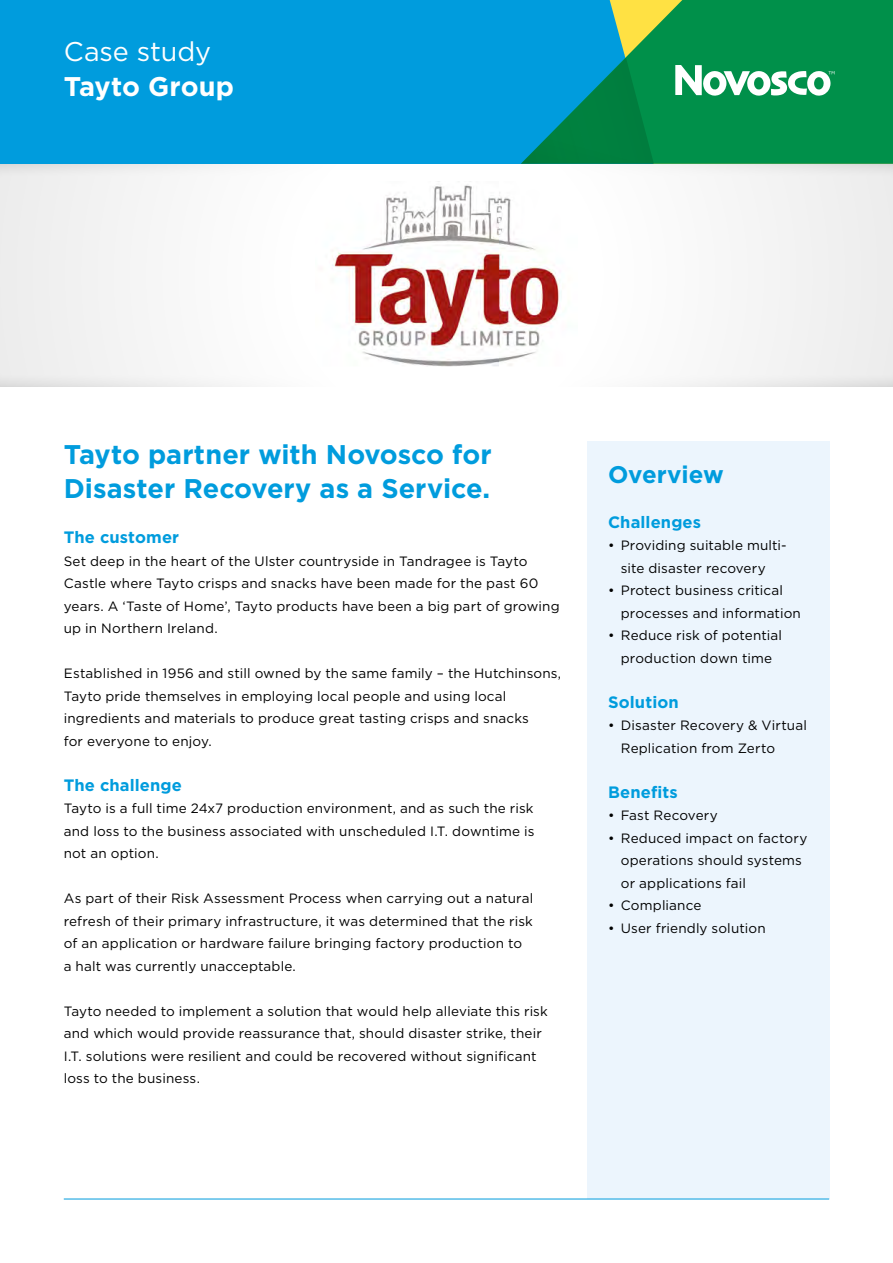
<style>
.page{position:relative;width:893px;height:1263px;background:#fff}
.page>*{position:absolute;margin:0;border:0;box-sizing:border-box;transform-origin:0 0}
.t1{font:700 27px/34.5px "Gotham HTF";color:#009cdd}
.t2{font:700 27px "Gotham HTF";color:#fff}
.t3{font:27px "Gotham HTF";letter-spacing:-.005em;color:#fff}
.t4{font:700 24px "Gotham HTF";letter-spacing:-.005em;color:#009cdd}
.t5{font:700 16.5px "Gotham HTF";letter-spacing:.005em;color:#009cdd}
.t6{font:13.5px/22.5px "Gotham HTF";letter-spacing:.01em;color:#000}
</style>
<div class="page">
<div style="left:0;top:153px;width:893px;height:235px;background:#f7f7f7"></div>
<div style="left:834px;top:0;width:59px;height:164px;background:#00904a"></div>
<svg style="left:0;top:0;width:834px;height:164px;background:#089bb4"></svg>
<div style="left:587px;top:441px;width:242px;height:758px;background:#ecf5fd"></div>
<hr style="left:64px;top:1199px;width:765px;height:1px;background:#009cdd">
<img style="left:334px;top:185px;width:225px;height:181px">
<h1 class="t3" style="left:64px;top:37px;width:149px">Case study</h1>
<h1 class="t2" style="left:64px;top:70px;width:172px">Tayto Group</h1>
<h1 class="t1" style="left:64px;top:436px;width:429px">Tayto partner with Novosco for<br>Disaster Recovery as a Service.</h1>
<p class="t5" style="left:64px;top:528px;width:117px">The customer</p>
<p class="t6" style="left:64px;top:550px;width:497px">Set deep in the heart of the Ulster countryside in Tandragee is Tayto Castle where Tayto crisps and snacks have been made for the past 60 years. A ‘Taste of Home’, Tayto products have been a big part of growing up in Northern Ireland.</p>
<p class="t6" style="left:64px;top:662px;width:499px">Established in 1956 and still owned by the same family – the Hutchinsons, Tayto pride themselves in employing local people and using local ingredients and materials to produce great tasting crisps and snacks<br>for everyone to enjoy.</p>
<p class="t5" style="left:64px;top:775px;width:120px">The challenge</p>
<p class="t6" style="left:64px;top:797px;width:472px;text-align:justify">Tayto is a full time 24x7 production environment, and as such the risk and loss to the business associated with unscheduled I.T. downtime is not an option.</p>
<p class="t6" style="left:64px;top:887px;width:471px">As part of their Risk Assessment Process when carrying out a natural refresh of their primary infrastructure, it was determined that the risk of an application or hardware failure bringing factory production to a halt was currently unacceptable.</p>
<p class="t6" style="left:64px;top:1000px;width:486px">Tayto needed to implement a solution that would help alleviate this risk and which would provide reassurance that, should disaster strike, their I.T. solutions were resilient and could be recovered without significant loss to the business.</p>
<h2 class="t4" style="left:608px;top:460px;width:117px">Overview</h2>
<p class="t5" style="left:608px;top:512px;width:95px">Challenges</p>
<p class="t6" style="left:621px;top:534px;width:167px;text-indent:-13px">• Providing suitable multi&shy;site disaster recovery</p>
<p class="t6" style="left:621px;top:579px;width:182px;text-indent:-13px">• Protect business critical processes and information</p>
<p class="t6" style="left:608px;top:624px;width:175px;text-align:center">• Reduce risk of potential production down time</p>
<p class="t5" style="left:608px;top:692px;width:72px">Solution</p>
<p class="t6" style="left:621px;top:714px;width:188px;text-indent:-13px">• Disaster Recovery &amp; Virtual<br>Replication from Zerto</p>
<p class="t5" style="left:608px;top:782px;width:71px">Benefits</p>
<p class="t6" style="left:608px;top:804px;width:111px">• Fast Recovery</p>
<p class="t6" style="left:621px;top:826px;width:188px;text-indent:-13px">• Reduced impact on factory operations should systems or applications fail</p>
<p class="t6" style="left:608px;top:894px;width:95px">• Compliance</p>
<p class="t6" style="left:608px;top:916px;width:159px">• User friendly solution</p>
</div>
